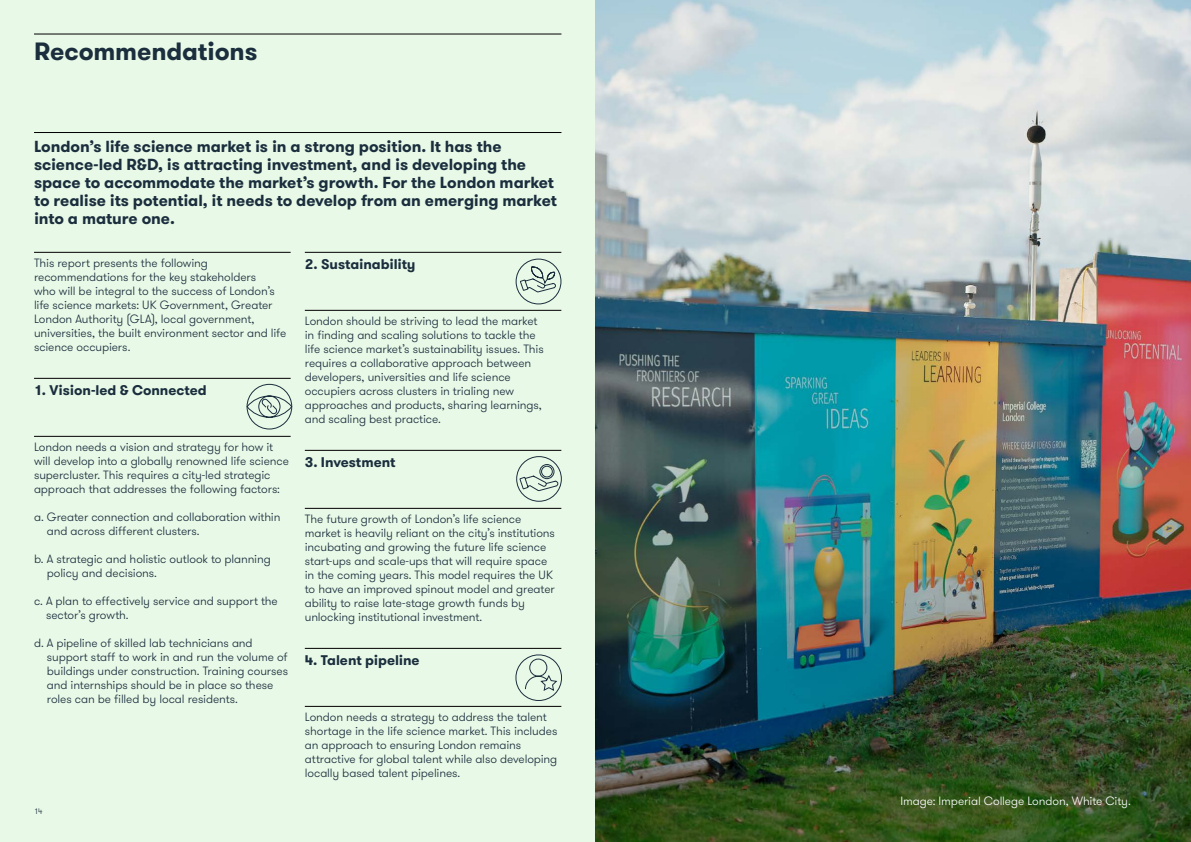
<style>
.page{position:relative;width:1191px;height:842px;background:#fff}
.page>*{position:absolute;margin:0;border:0;box-sizing:border-box;transform-origin:0 0}
.t1{font:700 25px "GT Walsheim";letter-spacing:-.005em;color:#1a2e3d}
.t2{font:700 16px/18px "GT Walsheim";letter-spacing:-.005em;color:#1a2e3d}
.t3{font:700 14px "GT Walsheim";letter-spacing:-.005em;color:#1a2e3d}
.t4{font:300 12px/14px "GT Walsheim";letter-spacing:-.01em;color:#1a2e3d}
.t5{font:300 12px "GT Walsheim";letter-spacing:-.01em;color:#fff}
.t6{font:300 8px "GT Walsheim";color:#1a2e3d}
</style>
<div class="page">
<div style="left:0;top:0;width:1190px;height:842px;background:#e9f9e7"></div>
<hr style="left:34px;top:252px;width:257px;height:1px;background:#000">
<hr style="left:34px;top:378px;width:257px;height:1px;background:#000">
<hr style="left:34px;top:436px;width:257px;height:1px;background:#000">
<hr style="left:34px;top:34px;width:527px;height:1px;background:#000">
<hr style="left:305px;top:252px;width:256px;height:1px;background:#000">
<hr style="left:305px;top:310px;width:256px;height:1px;background:#000">
<hr style="left:305px;top:450px;width:256px;height:1px;background:#000">
<hr style="left:305px;top:508px;width:256px;height:1px;background:#000">
<hr style="left:305px;top:648px;width:256px;height:1px;background:#000">
<hr style="left:305px;top:706px;width:256px;height:1px;background:#000">
<hr style="left:34px;top:132px;width:527px;height:1px;background:#000">
<div style="left:247px;top:384px;width:45px;height:45px;border:1px solid #1a2e3d;border-radius:50%"></div>
<svg style="left:246px;top:395px;width:47px;height:23px"></svg>
<div style="left:516px;top:259px;width:45px;height:45px;border:1px solid #1a2e3d;border-radius:50%"></div>
<svg style="left:519px;top:266px;width:37px;height:27px"></svg>
<div style="left:516px;top:456px;width:46px;height:46px;border:1px solid #1a2e3d;border-radius:50%"></div>
<svg style="left:519px;top:464px;width:39px;height:28px"></svg>
<svg style="left:515px;top:654px;width:47px;height:47px"></svg>
<img style="left:595px;top:0;width:596px;height:842px">
<h1 class="t1" style="left:34px;top:35px;width:225px">Recommendations</h1>
<p class="t2" style="left:34px;top:137px;width:524px">London’s life science market is in a strong position. It has the science-led R&amp;D, is attracting investment, and is developing the space to accommodate the market’s growth. For the London market to realise its potential, it needs to develop from an emerging market into a mature one.</p>
<p class="t4" style="left:34px;top:256px;width:254px">This report presents the following recommendations for the key stakeholders<br>who will be integral to the success of London’s life science markets: UK Government, Greater London Authority (GLA), local government, universities, the built environment sector and life science occupiers.</p>
<p class="t3" style="left:34px;top:381px;width:174px">1. Vision-led &amp; Connected</p>
<p class="t4" style="left:34px;top:440px;width:256px">London needs a vision and strategy for how it will develop into a globally renowned life science supercluster. This requires a city-led strategic approach that addresses the following factors:</p>
<p class="t4" style="left:47px;top:510px;width:235px;text-indent:-13px">a. Greater connection and collaboration within and across different clusters.</p>
<p class="t4" style="left:47px;top:552px;width:225px;text-indent:-13px">b. A strategic and holistic outlook to planning policy and decisions.</p>
<p class="t4" style="left:46px;top:594px;width:233px;text-indent:-12px">c. A plan to effectively service and support the sector’s growth.</p>
<p class="t4" style="left:47px;top:636px;width:243px;text-indent:-13px">d. A pipeline of skilled lab technicians and support staff to work in and run the volume of buildings under construction. Training courses and internships should be in place so these roles can be filled by local residents.</p>
<p class="t6" style="left:34px;top:806px;width:10px">14</p>
<p class="t3" style="left:305px;top:255px;width:112px">2. Sustainability</p>
<p class="t4" style="left:305px;top:314px;width:240px">London should be striving to lead the market in finding and scaling solutions to tackle the life science market’s sustainability issues. This requires a collaborative approach between developers, universities and life science occupiers across clusters in trialing new approaches and products, sharing learnings, and scaling best practice.</p>
<p class="t3" style="left:305px;top:453px;width:92px">3. Investment</p>
<p class="t4" style="left:305px;top:512px;width:252px">The future growth of London’s life science market is heavily reliant on the city’s institutions incubating and growing the future life science start-ups and scale-ups that will require space in the coming years. This model requires the UK to have an improved spinout model and greater ability to raise late-stage growth funds by unlocking institutional investment.</p>
<p class="t3" style="left:305px;top:651px;width:116px">4. Talent pipeline</p>
<p class="t4" style="left:305px;top:710px;width:254px">London needs a strategy to address the talent shortage in the life science market. This includes an approach to ensuring London remains attractive for global talent while also developing locally based talent pipelines.</p>
<p class="t5" style="left:900px;top:793px;width:232px">Image: Imperial College London, White City.</p>
</div>
